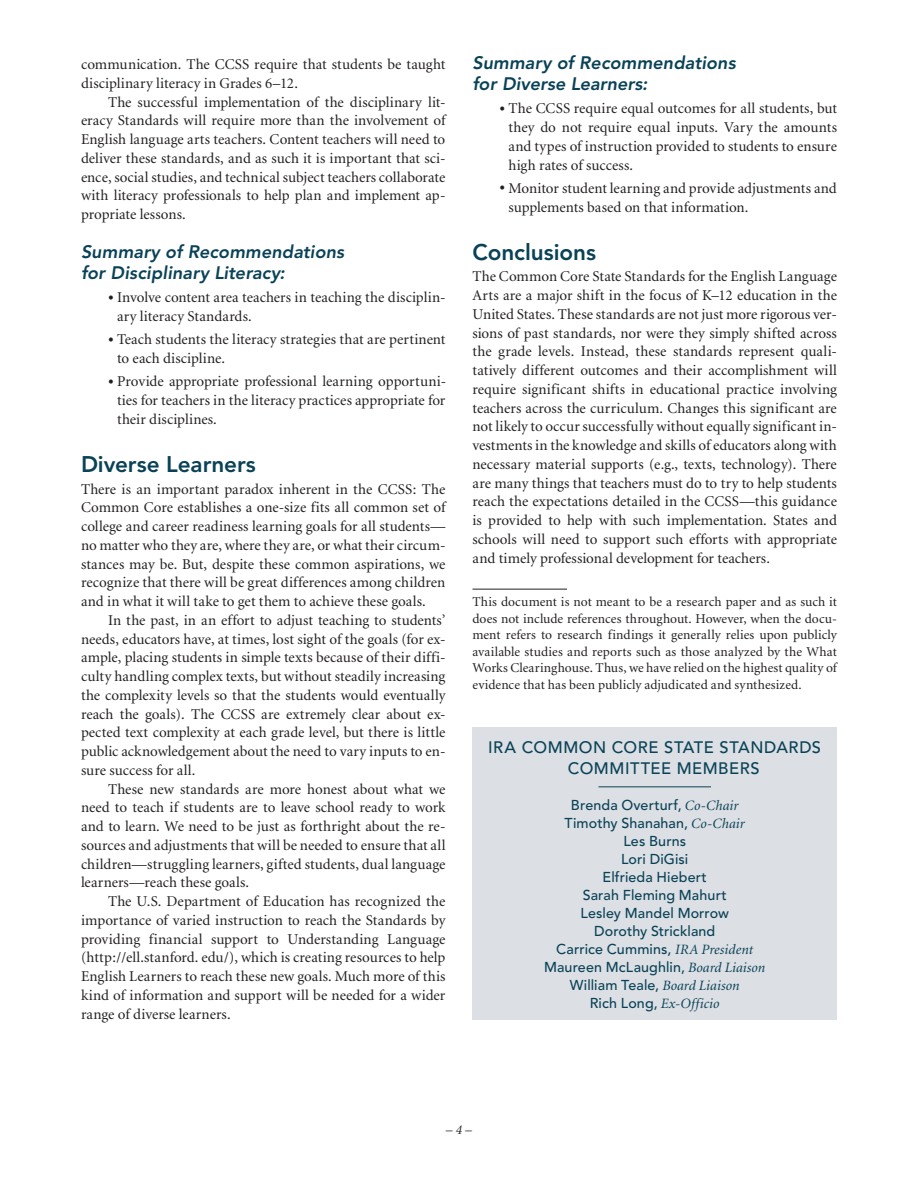
<style>
.page{position:relative;width:918px;height:1188px;background:#fff}
.page>*{position:absolute;margin:0;border:0;box-sizing:border-box;transform-origin:0 0}
.S1{font:800 22.5px "Avenir LT Std";color:#094257}
.S2{font:italic 800 18px/21px "Avenir LT Std";letter-spacing:.005em;color:#094257}
.RH{font:500 16.5px/21px "Avenir LT Std";letter-spacing:.035em;color:#094257}
.BC{font:15px/18.8px "Minion";color:#231f20;text-align:justify}
.BCnoindent{font:15px/18.8px "Minion";color:#231f20;text-align:justify}
.List_3{font:15px/18.8px "Minion";color:#231f20}
.RT{font:500 14.25px "Avenir LT Std";letter-spacing:.01em;color:#094257}
.RT-2{font:italic 14.25px "Minion";letter-spacing:.015em;color:#094257}
.RT-3{font:13.5px/16.5px "Minion";letter-spacing:.005em;color:#231f20;text-align:justify}
.t1{font:italic 13.5px "Minion";color:#231f20}
.s1{font-size:19.5px}
.s2{font-family:"Minion";font-weight:400;font-style:italic}
.s3{font-family:"Avenir LT Std";font-weight:500;font-style:normal}
</style>
<div class="page">
<hr style="left:472px;top:589px;width:95px;height:1px;background:#231f20">
<div style="left:472px;top:728px;width:365px;height:292px;background:#dcdfe3"></div>
<hr style="left:598px;top:786px;width:113px;height:1px;background:#094257">
<p class="BCnoindent" style="left:81px;top:55px;width:366px">communication. The CCSS require that students be taught disciplinary literacy in Grades 6–12.</p>
<p class="BC" style="left:81px;top:93px;width:366px;text-indent:27px">The successful implementation of the disciplinary lit&shy;eracy Standards will require more than the involvement of English language arts teachers. Content teachers will need to deliver these standards, and as such it is important that sci&shy;ence, social studies, and technical subject teachers collaborate with literacy professionals to help plan and implement ap&shy;propriate lessons.</p>
<p class="S2" style="left:81px;top:242px;width:265px">Summary of Recommendations for Disciplinary Literacy:</p>
<p class="List_3" style="left:117px;top:289px;width:330px;text-indent:-9px"><span class="s1">•</span> Involve content area teachers in teaching the disciplin&shy;ary literacy Standards.</p>
<p class="List_3" style="left:117px;top:331px;width:330px;text-indent:-9px"><span class="s1">•</span> Teach students the literacy strategies that are pertinent to each discipline.</p>
<p class="List_3" style="left:117px;top:373px;width:331px;text-align:justify;text-indent:-9px"><span class="s1">•</span> Provide appropriate professional learning opportuni&shy;ties for teachers in the literacy practices appropriate for their disciplines.</p>
<p class="S1" style="left:81px;top:451px;width:176px">Diverse Learners</p>
<p class="BCnoindent" style="left:81px;top:480px;width:366px">There is an important paradox inherent in the CCSS: The Common Core establishes a one-size fits all common set of college and career readiness learning goals for all students— no matter who they are, where they are, or what their circum&shy;stances may be. But, despite these common aspirations, we recognize that there will be great differences among children and in what it will take to get them to achieve these goals.</p>
<p class="BC" style="left:81px;top:611px;width:366px;text-indent:27px">In the past, in an effort to adjust teaching to students’ needs, educators have, at times, lost sight of the goals (for ex&shy;ample, placing students in simple texts because of their diffi&shy;culty handling complex texts, but without steadily increasing the complexity levels so that the students would eventually reach the goals). The CCSS are extremely clear about ex&shy;pected text complexity at each grade level, but there is little public acknowledgement about the need to vary inputs to en&shy;sure success for all.</p>
<p class="BC" style="left:81px;top:780px;width:366px;text-indent:27px">These new standards are more honest about what we need to teach if students are to leave school ready to work and to learn. We need to be just as forthright about the re&shy;sources and adjustments that will be needed to ensure that all children—struggling learners, gifted students, dual language learners—reach these goals.</p>
<p class="BC" style="left:81px;top:892px;width:366px;text-indent:27px">The U.S. Department of Education has recognized the importance of varied instruction to reach the Standards by providing financial support to Understanding Language (http://ell.stanford. edu/), which is creating resources to help English Learners to reach these new goals. Much more of this kind of information and support will be needed for a wider range of diverse learners.</p>
<p class="S2" style="left:472px;top:53px;width:265px">Summary of Recommendations for Diverse Learners:</p>
<p class="List_3" style="left:509px;top:100px;width:330px;text-align:justify;text-indent:-9px"><span class="s1">•</span> The CCSS require equal outcomes for all students, but they do not require equal inputs. Vary the amounts and types of instruction provided to students to ensure high rates of success.</p>
<p class="List_3" style="left:509px;top:179px;width:330px;text-indent:-9px"><span class="s1">•</span> Monitor student learning and provide adjustments and supplements based on that information.</p>
<p class="S1" style="left:472px;top:238px;width:125px">Conclusions</p>
<p class="BCnoindent" style="left:472px;top:268px;width:366px">The Common Core State Standards for the English Language Arts are a major shift in the focus of K–12 education in the United States. These standards are not just more rigorous ver&shy;sions of past standards, nor were they simply shifted across the grade levels. Instead, these standards represent quali&shy;tatively different outcomes and their accomplishment will require significant shifts in educational practice involving teachers across the curriculum. Changes this significant are not likely to occur successfully without equally significant in&shy;vestments in the knowledge and skills of educators along with necessary material supports (e.g., texts, technology). There are many things that teachers must do to try to help students reach the expectations detailed in the CCSS—this guidance is provided to help with such implementation. States and schools will need to support such efforts with appropriate and timely professional development for teachers.</p>
<p class="RT-3" style="left:472px;top:594px;width:366px">This document is not meant to be a research paper and as such it does not include references throughout. However, when the docu&shy;ment refers to research findings it generally relies upon publicly available studies and reports such as those analyzed by the What Works Clearinghouse. Thus, we have relied on the highest quality of evidence that has been publicly adjudicated and synthesized.</p>
<p class="RH" style="left:568px;top:738px;width:255px;text-indent:-80px">IRA COMMON CORE STATE STANDARDS<br>COMMITTEE MEMBERS</p>
<p class="RT" style="left:571px;top:797px;width:169px">Brenda Overturf, <span class="s2">Co-Chair</span></p>
<p class="RT" style="left:565px;top:815px;width:182px">Timothy Shanahan, <span class="s2">Co-Chair</span></p>
<p class="RT" style="left:623px;top:833px;width:64px">Les Burns</p>
<p class="RT" style="left:621px;top:851px;width:69px">Lori DiGisi</p>
<p class="RT" style="left:603px;top:869px;width:106px">Elfrieda Hiebert</p>
<p class="RT" style="left:583px;top:887px;width:145px">Sarah Fleming Mahurt</p>
<p class="RT" style="left:580px;top:905px;width:150px">Lesley Mandel Morrow</p>
<p class="RT" style="left:594px;top:923px;width:123px">Dorothy Strickland</p>
<p class="RT" style="left:556px;top:941px;width:198px">Carrice Cummins, <span class="s2">IRA President</span></p>
<p class="RT" style="left:544px;top:959px;width:223px">Maureen McLaughlin, <span class="s2">Board Liaison</span></p>
<p class="RT" style="left:570px;top:977px;width:171px">William Teale, <span class="s2">Board Liaison</span></p>
<p class="RT-2" style="left:590px;top:997px;width:131px"><span class="s3">Rich Long,</span> Ex-Officio</p>
<p class="t1" style="left:446px;top:1123px;width:28px">– 4 –</p>
</div>
